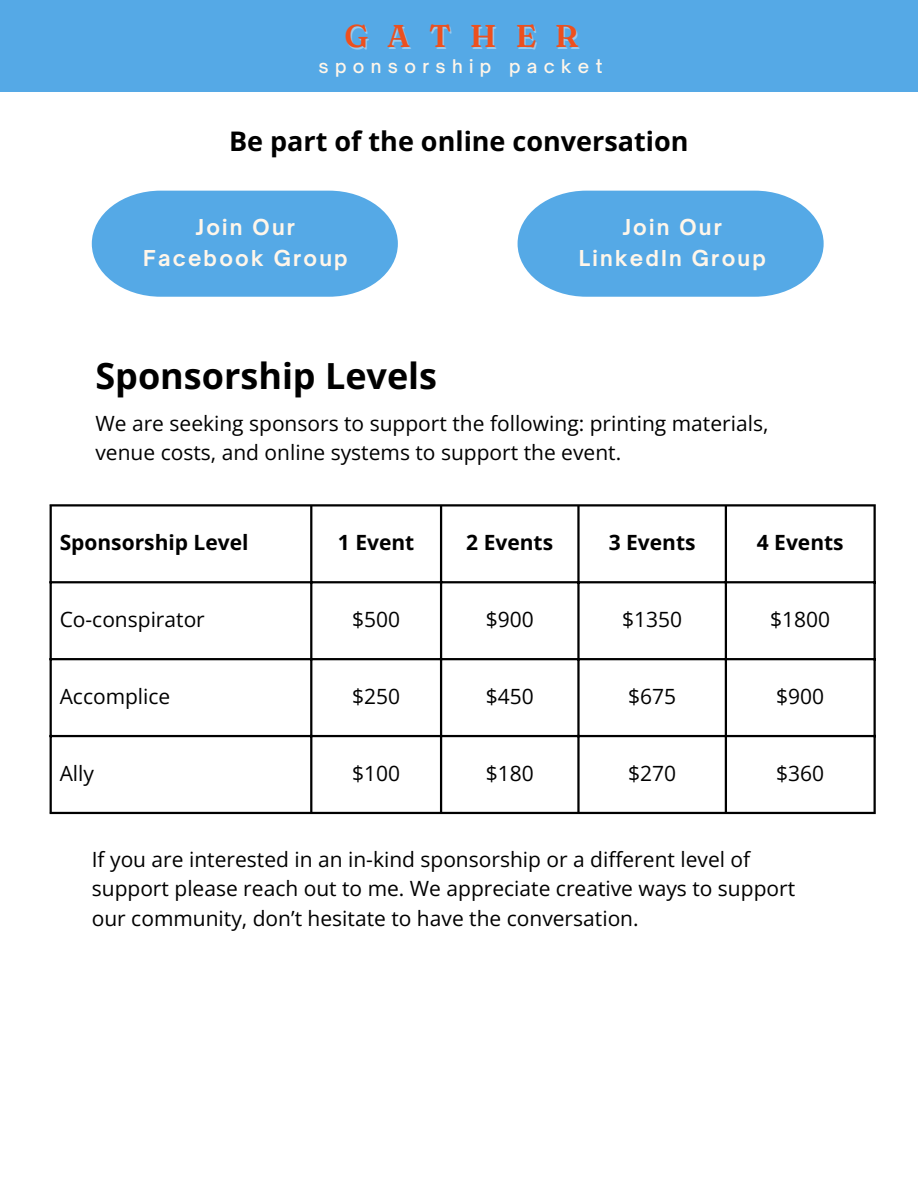
<style>
.page{position:relative;width:918px;height:1188px;background:#fff}
.page>*{position:absolute;margin:0;border:0;box-sizing:border-box;transform-origin:0 0}
.t1{font:700 36px "Open Sans";color:#000}
.t2{font:600 31.5px "Fraunces 9 pt";letter-spacing:.59em;color:#ed501e}
.t3{font:700 27px "Open Sans";color:#000}
.t4{font:21px/29.2px "Open Sans";color:#000}
.t5{font:700 21px "Open Sans";color:#000}
.t6{font:700 21px "Open Sauce One";letter-spacing:.105em;color:#fff6ea}
.t7{font:500 18px "Open Sauce One";letter-spacing:.35em;color:#fff6ea}
</style>
<div class="page">
<div style="left:0;top:0;width:918px;height:92px;background:#55a9e6"></div>
<hr style="left:50px;top:507px;width:2px;height:305px;background:#000">
<hr style="left:310px;top:507px;width:2px;height:305px;background:#000">
<hr style="left:440px;top:507px;width:2px;height:305px;background:#000">
<hr style="left:577px;top:507px;width:3px;height:305px;background:#000">
<hr style="left:725px;top:507px;width:2px;height:305px;background:#000">
<hr style="left:874px;top:507px;width:2px;height:305px;background:#000">
<hr style="left:50px;top:504px;width:826px;height:3px;background:#000">
<hr style="left:50px;top:581px;width:826px;height:2px;background:#000">
<hr style="left:50px;top:658px;width:826px;height:2px;background:#000">
<hr style="left:50px;top:735px;width:826px;height:2px;background:#000">
<hr style="left:50px;top:812px;width:826px;height:2px;background:#000">
<svg style="left:92px;top:191px;width:306px;height:106px;background:#65b1e8"></svg>
<svg style="left:518px;top:191px;width:306px;height:106px;background:#65b1e8"></svg>
<p class="t2" style="left:344px;top:17px;width:236px">GATHER</p>
<p class="t7" style="left:318px;top:55px;width:285px">sponsorship packet</p>
<p class="t3" style="left:229px;top:122px;width:461px">Be part of the online conversation</p>
<p class="t6" style="left:196px;top:214px;width:101px">Join Our</p>
<p class="t6" style="left:143px;top:245px;width:206px">Facebook Group</p>
<p class="t6" style="left:623px;top:214px;width:101px">Join Our</p>
<p class="t6" style="left:579px;top:245px;width:189px">LinkedIn Group</p>
<p class="t1" style="left:95px;top:350px;width:343px">Sponsorship Levels</p>
<p class="t4" style="left:95px;top:408px;width:674px">We are seeking sponsors to support the following: printing materials, venue costs, and online systems to support the event.</p>
<p class="t5" style="left:60px;top:528px;width:190px">Sponsorship Level</p>
<p class="t5" style="left:338px;top:528px;width:78px">1 Event</p>
<p class="t5" style="left:466px;top:528px;width:88px">2 Events</p>
<p class="t5" style="left:609px;top:528px;width:88px">3 Events</p>
<p class="t5" style="left:757px;top:528px;width:88px">4 Events</p>
<p class="t4" style="left:60px;top:605px;width:147px">Co-conspirator</p>
<p class="t4" style="left:352px;top:605px;width:49px">$500</p>
<p class="t4" style="left:486px;top:605px;width:49px">$900</p>
<p class="t4" style="left:622px;top:605px;width:61px">$1350</p>
<p class="t4" style="left:770px;top:605px;width:61px">$1800</p>
<p class="t4" style="left:60px;top:681px;width:112px">Accomplice</p>
<p class="t4" style="left:352px;top:681px;width:49px">$250</p>
<p class="t4" style="left:486px;top:681px;width:49px">$450</p>
<p class="t4" style="left:628px;top:681px;width:49px">$675</p>
<p class="t4" style="left:776px;top:681px;width:49px">$900</p>
<p class="t4" style="left:60px;top:758px;width:36px">Ally</p>
<p class="t4" style="left:352px;top:758px;width:49px">$100</p>
<p class="t4" style="left:486px;top:758px;width:49px">$180</p>
<p class="t4" style="left:628px;top:758px;width:49px">$270</p>
<p class="t4" style="left:776px;top:758px;width:49px">$360</p>
<p class="t4" style="left:92px;top:844px;width:705px">If you are interested in an in-kind sponsorship or a different level of support please reach out to me. We appreciate creative ways to support our community, don’t hesitate to have the conversation.</p>
</div>
